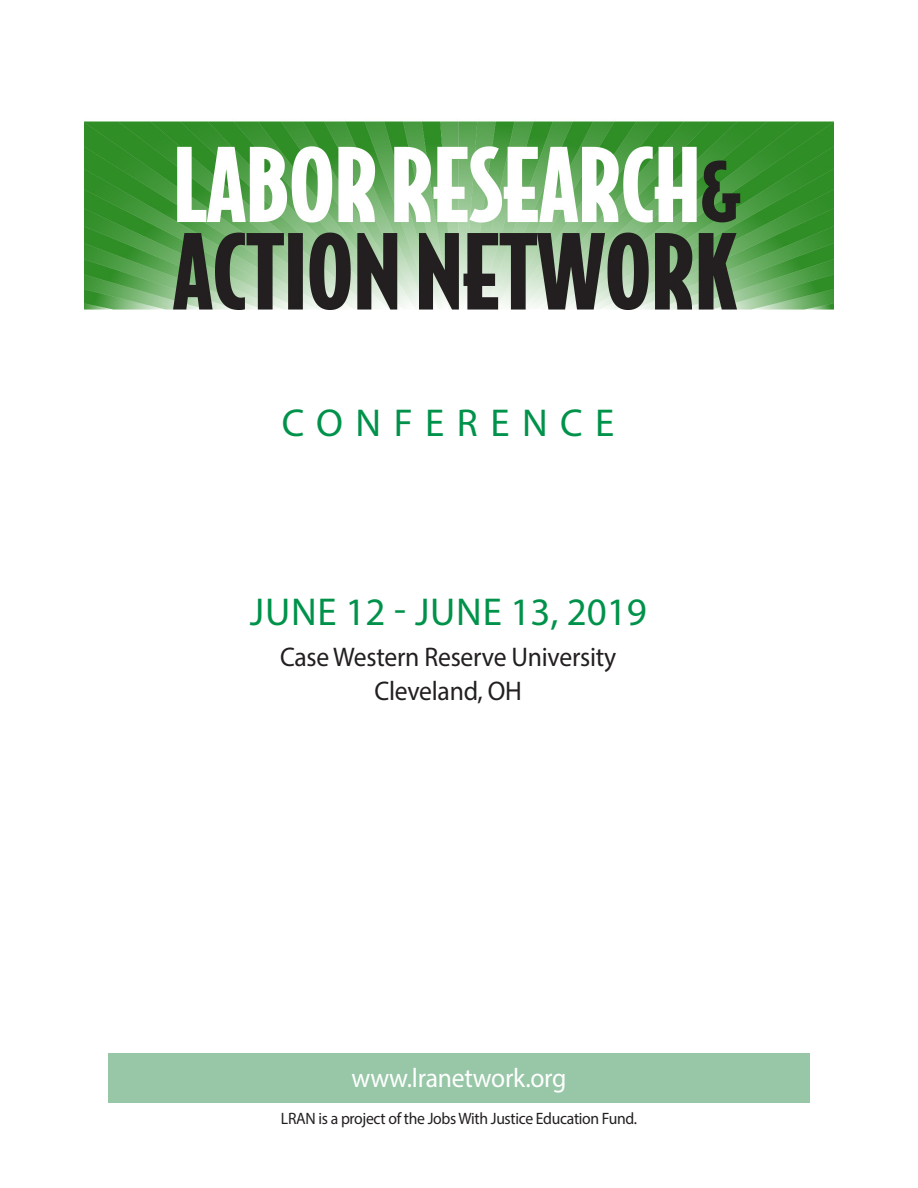
<style>
.page{position:relative;width:918px;height:1188px;background:#fff}
.page>*{position:absolute;margin:0;border:0;box-sizing:border-box;transform-origin:0 0}
.t1{font:39px "Myriad Pro";letter-spacing:.02em;color:#00924a}
.t2{font:39px "Myriad Pro";letter-spacing:.32em;color:#00924a}
.t3{font:27px "Myriad Pro";letter-spacing:-.01em;color:#231f20;scale:.95 1}
.t4{font:27px "Myriad Pro";letter-spacing:-.01em;color:#fff;scale:.95 1}
.t5{font:16.5px "Myriad Pro";letter-spacing:-.02em;color:#231f20;scale:.95 1}
</style>
<div class="page">
<div style="left:108px;top:1053px;width:702px;height:50px;background:#97c7a7"></div>
<img style="left:84px;top:121px;width:750px;height:189px">
<p class="t2" style="left:282px;top:399px;width:334px">CONFERENCE</p>
<p class="t1" style="left:250px;top:588px;width:399px">JUNE 12 - JUNE 13, 2019</p>
<p class="t3" style="left:280px;top:640px;width:356px">Case Western Reserve University</p>
<p class="t3" style="left:374px;top:674px;width:157px">Cleveland, OH</p>
<p class="t4" style="left:351px;top:1062px;width:228px">www.lranetwork.org</p>
<p class="t5" style="left:281px;top:1109px;width:376px">LRAN is a project of the Jobs With Justice Education Fund.</p>
</div>
